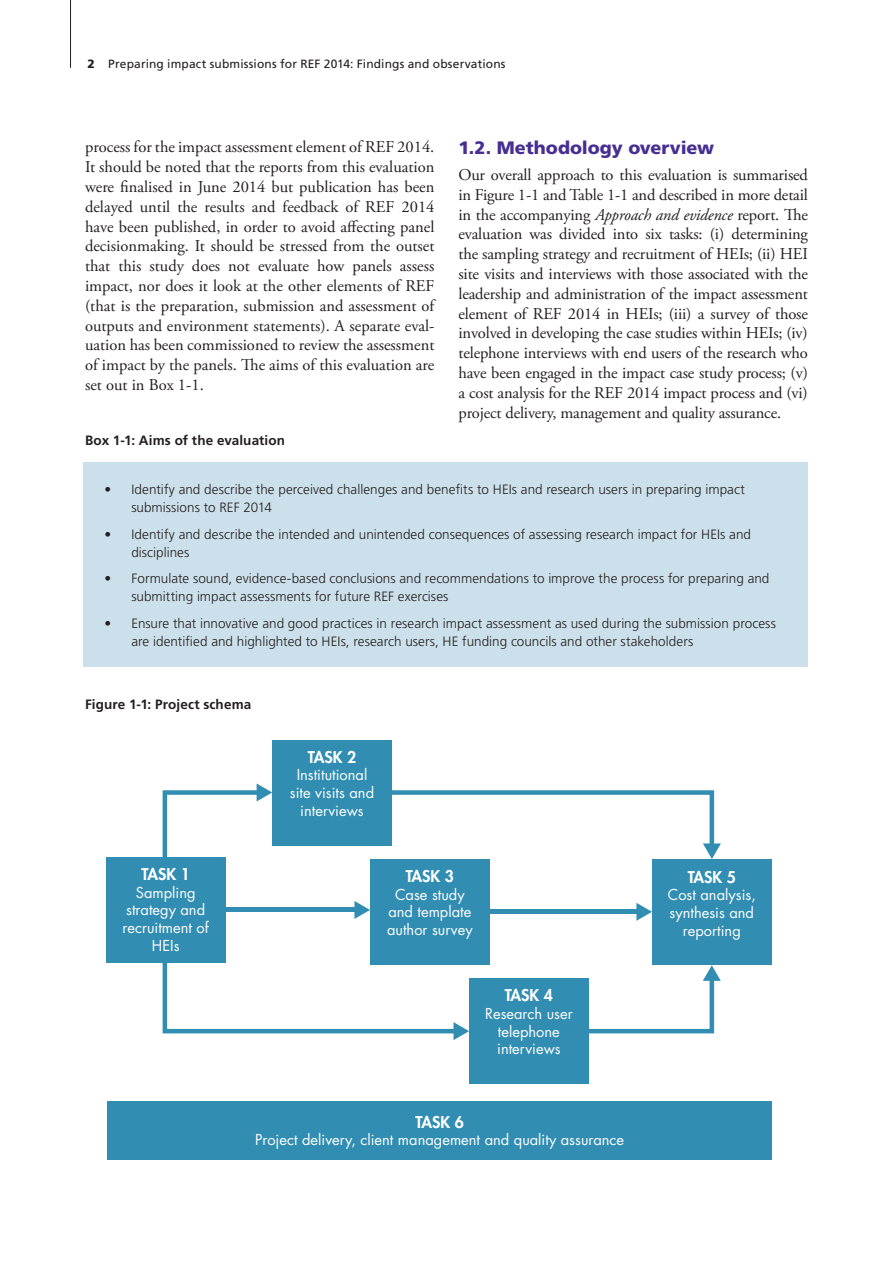
<style>
.page{position:relative;width:893px;height:1263px;background:#fff}
.page>*{position:absolute;margin:0;border:0;box-sizing:border-box;transform-origin:0 0}
._02_A_head{font:900 18px "Frutiger LT Std";letter-spacing:-.005em;color:#482e92}
.Body_text_no_indent{font:16.5px/19.8px "Adobe Garamond Pro";letter-spacing:-.01em;color:#231f20;text-align:justify}
.t1{font:800 15.75px "Futura Std";color:#fff}
.t2{font:14.7px/17.5px "Futura Std";color:#fff;text-align:center}
.t3{font:300 13.5px/18px "Frutiger LT Std";color:#231f20}
.Figure_Title{font:700 13.5px "Frutiger LT Std";letter-spacing:.01em;color:#231f20}
.t4{font:12px "Frutiger LT Std";letter-spacing:.015em;color:#231f20}
.s1{font-weight:900}
.s2{font-style:italic}
</style>
<div class="page">
<hr style="left:70px;top:0;width:1px;height:68px;background:#231f20">
<div style="left:106px;top:857px;width:120px;height:106px;background:#318db2"></div>
<div style="left:272px;top:740px;width:120px;height:105px;background:#318db2"></div>
<div style="left:370px;top:859px;width:120px;height:106px;background:#318db2"></div>
<div style="left:469px;top:978px;width:120px;height:106px;background:#318db2"></div>
<div style="left:652px;top:860px;width:120px;height:105px;background:#318db2"></div>
<div style="left:108px;top:1101px;width:664px;height:58px;background:#318db2"></div>
<svg style="left:163px;top:783px;width:109px;height:74px"></svg>
<svg style="left:163px;top:963px;width:306px;height:77px"></svg>
<hr style="left:224px;top:908px;width:133px;height:4px;background:#318db2">
<svg style="left:354px;top:901px;width:16px;height:18px"></svg>
<div style="left:490px;top:909px;width:149px;height:5px;background:#318db2"></div>
<svg style="left:636px;top:903px;width:16px;height:18px"></svg>
<svg style="left:392px;top:790px;width:329px;height:69px"></svg>
<svg style="left:589px;top:965px;width:132px;height:68px"></svg>
<div style="left:83px;top:463px;width:725px;height:204px;background:#cce0eb"></div>
<p class="t4" style="left:88px;top:56px;width:420px"><span class="s1">2</span> Preparing impact submissions for REF 2014: Findings and observations</p>
<p class="Body_text_no_indent" style="left:85px;top:138px;width:351px">process for the impact assessment element of REF 2014.<br>It should be noted that the reports from this evaluation were finalised in June 2014 but publication has been delayed until the results and feedback of REF 2014 have been published, in order to avoid affecting panel decisionmaking. It should be stressed from the outset that this study does not evaluate how panels assess impact, nor does it look at the other elements of REF (that is the preparation, submission and assessment of outputs and environment statements). A separate eval&shy;uation has been commissioned to review the assessment of impact by the panels. The aims of this evaluation are set out in Box 1-1.</p>
<p class="Figure_Title" style="left:85px;top:433px;width:202px">Box 1-1: Aims of the evaluation</p>
<p class="_02_A_head" style="left:458px;top:137px;width:257px">1.2. Methodology overview</p>
<p class="Body_text_no_indent" style="left:458px;top:165px;width:351px">Our overall approach to this evaluation is summarised in Figure 1-1 and Table 1-1 and described in more detail in the accompanying <span class="s2">Approach and evidence</span> report. The evaluation was divided into six tasks: (i) determining the sampling strategy and recruitment of HEIs; (ii) HEI site visits and interviews with those associated with the leadership and administration of the impact assessment element of REF 2014 in HEIs; (iii) a survey of those involved in developing the case studies within HEIs; (iv) telephone interviews with end users of the research who have been engaged in the impact case study process; (v) a cost analysis for the REF 2014 impact process and (vi) project delivery, management and quality assurance.</p>
<p class="t3" style="left:131px;top:481px;width:615px;text-indent:-27px">• Identify and describe the perceived challenges and benefits to HEIs and research users in preparing impact submissions to REF 2014</p>
<p class="t3" style="left:131px;top:525px;width:621px;text-indent:-27px">• Identify and describe the intended and unintended consequences of assessing research impact for HEIs and disciplines</p>
<p class="t3" style="left:131px;top:570px;width:640px;text-indent:-27px">• Formulate sound, evidence-based conclusions and recommendations to improve the process for preparing and submitting impact assessments for future REF exercises</p>
<p class="t3" style="left:131px;top:614px;width:646px;text-indent:-27px">• Ensure that innovative and good practices in research impact assessment as used during the submission process are identified and highlighted to HEIs, research users, HE funding councils and other stakeholders</p>
<p class="Figure_Title" style="left:85px;top:697px;width:168px">Figure 1-1: Project schema</p>
<p class="t1" style="left:142px;top:864px;width:50px">TASK 1</p>
<p class="t2" style="left:123px;top:884px;width:88px">Sampling strategy and recruitment of<br>HEIs</p>
<p class="t1" style="left:308px;top:747px;width:50px">TASK 2</p>
<p class="t2" style="left:290px;top:766px;width:86px">Institutional site visits and interviews</p>
<p class="t1" style="left:406px;top:866px;width:50px">TASK 3</p>
<p class="t2" style="left:387px;top:886px;width:87px">Case study and template author survey</p>
<p class="t1" style="left:505px;top:986px;width:50px">TASK 4</p>
<p class="t2" style="left:485px;top:1005px;width:89px">Research user telephone interviews</p>
<p class="t1" style="left:415px;top:1112px;width:50px">TASK 6</p>
<p class="t2" style="left:255px;top:1131px;width:371px">Project delivery, client management and quality assurance</p>
<p class="t1" style="left:688px;top:867px;width:50px">TASK 5</p>
<p class="t2" style="left:668px;top:886px;width:90px">Cost analysis, synthesis and reporting</p>
</div>
